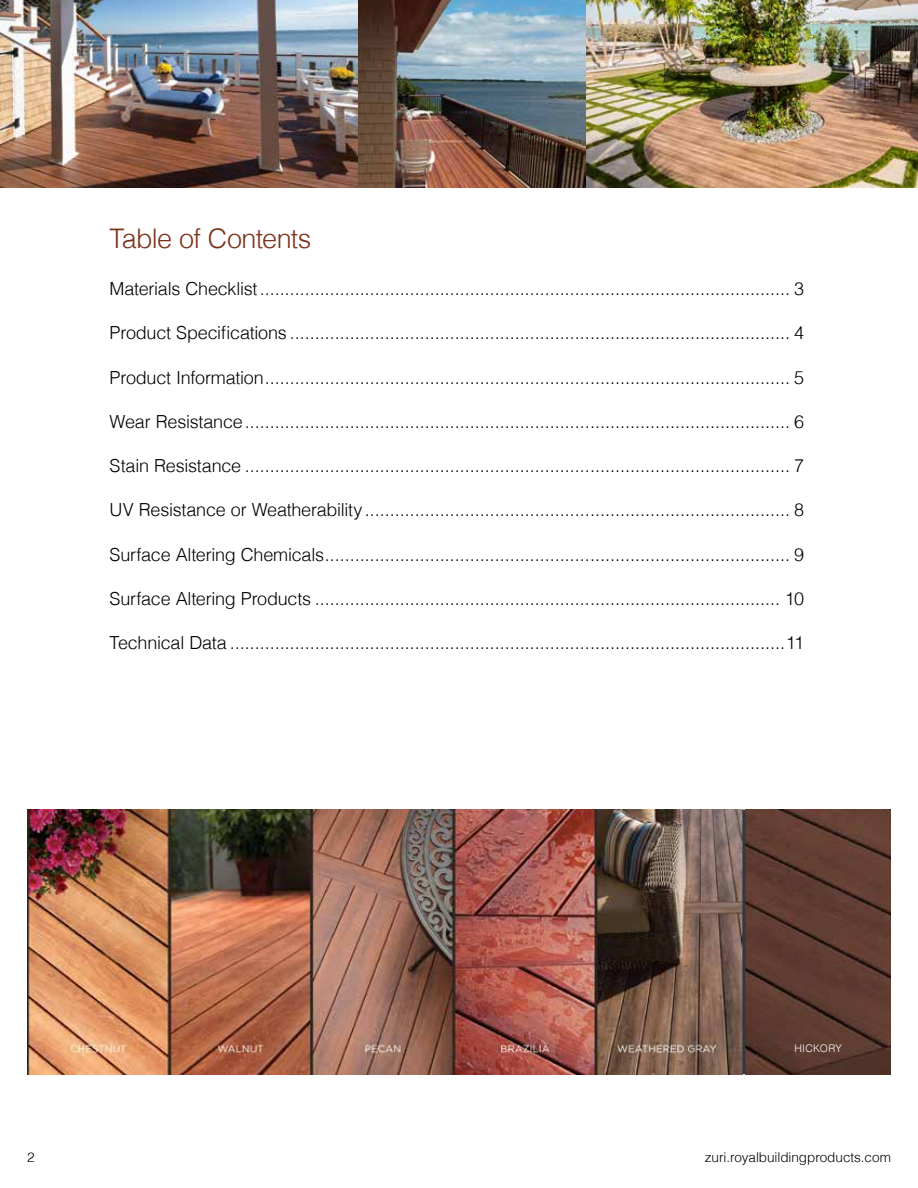
<style>
.page{position:relative;width:918px;height:1188px;background:#fff}
.page>*{position:absolute;margin:0;border:0;box-sizing:border-box;transform-origin:0 0}
.t1{font:300 27px "Helvetica";letter-spacing:-.025em;color:#7c3219}
.t2{font:300 18px "Helvetica";letter-spacing:-.015em;color:#000}
.t3{font:300 13.5px "Helvetica";letter-spacing:-.005em;color:#000}
.t4{font:300 10.5px "Helvetica";letter-spacing:.02em;color:#fff}
</style>
<div class="page">
<img style="left:0;top:0;width:583px;height:187px">
<img style="left:583px;top:0;width:335px;height:187px">
<img style="left:27px;top:810px;width:715px;height:264px">
<img style="left:745px;top:810px;width:146px;height:264px">
<hr style="left:742px;top:810px;width:3px;height:264px;background:#343741">
<h1 class="t1" style="left:110px;top:215px;width:203px">Table of Contents</h1>
<p class="t2" style="left:110px;top:273px;width:696px">Materials Checklist.......................................................................................................... 3</p>
<p class="t2" style="left:110px;top:318px;width:696px">Product Specifications .................................................................................................... 4</p>
<p class="t2" style="left:110px;top:362px;width:696px">Product Information......................................................................................................... 5</p>
<p class="t2" style="left:110px;top:406px;width:696px">Wear Resistance............................................................................................................. 6</p>
<p class="t2" style="left:110px;top:450px;width:696px">Stain Resistance ............................................................................................................. 7</p>
<p class="t2" style="left:110px;top:495px;width:696px">UV Resistance or Weatherability ..................................................................................... 8</p>
<p class="t2" style="left:110px;top:539px;width:696px">Surface Altering Chemicals............................................................................................. 9</p>
<p class="t2" style="left:110px;top:583px;width:696px">Surface Altering Products ............................................................................................. 10</p>
<p class="t2" style="left:110px;top:627px;width:696px">Technical Data ...............................................................................................................11</p>
<p class="t4" style="left:794px;top:1039px;width:49px">HICKORY</p>
<p class="t3" style="left:27px;top:1145px;width:9px">2</p>
<p class="t3" style="left:705px;top:1145px;width:188px">zuri.royalbuildingproducts.com</p>
</div>
